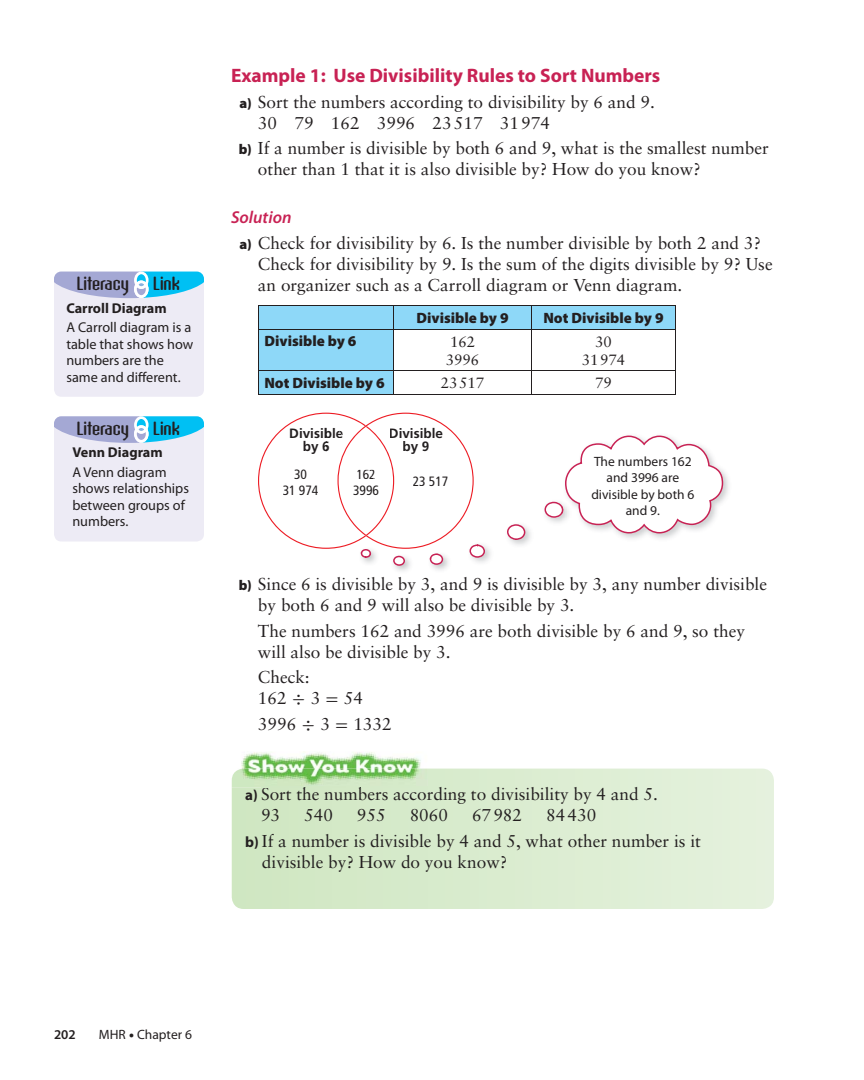
<style>
.page{position:relative;width:864px;height:1080px;background:#fff}
.page>*{position:absolute;margin:0;border:0;box-sizing:border-box;transform-origin:0 0}
.t1{font:700 21.9px "Atomic Sans ICG";letter-spacing:-.015em;color:#231f20}
.t2{font:700 19.5px "Myriad Pro";color:#c82254}
.t3{font:17.25px/21px "Sabon";color:#231f20}
.t4{font:italic 600 17.25px "Myriad Pro";color:#c82254}
.t5{font:900 15px "Myriad Pro";color:#231f20}
.t6{font:15px/18px "Sabon";color:#231f20}
.t7{font:14.25px/16.5px "Myriad Pro";color:#231f20}
.t8{font:700 14.25px "Myriad Pro";color:#231f20}
.t9{font:13.5px/16.5px "Myriad Pro";color:#231f20;text-align:center}
.t10{font:700 13.5px/13.5px "Frutiger";color:#231f20;text-align:center}
.t11{font:condensed 13.5px/16.2px "Frutiger";color:#231f20;text-align:center}
.t12{font:600 13.5px "Myriad Pro";color:#231f20}
.s1{font-family:"Myriad Pro";font-weight:900;font-size:14.25px}
.s2{font-family:"Uni Math"}
.s3{font-family:"Myriad Pro";font-weight:700;font-size:15px}
.s4{font-weight:900}
</style>
<div class="page">
<svg style="left:258px;top:306px;width:418px;height:88px"></svg>
<hr style="left:258px;top:394px;width:418px;height:1px;background:#231f20">
<svg style="left:258px;top:413px;width:227px;height:153px"></svg>
<svg style="left:507px;top:524px;width:19px;height:16px"></svg>
<svg style="left:232px;top:769px;width:542px;height:140px;background:#daeccf"></svg>
<img style="left:231px;top:752px;width:197px;height:35px">
<img style="left:232px;top:769px;width:196px;height:18px">
<img style="left:262px;top:787px;width:166px;height:1px">
<img style="left:303px;top:787px;width:47px;height:1px">
<div style="left:54px;top:418px;width:150px;height:124px;background:#edebf5;border-radius:8px"></div>
<svg style="left:54px;top:416px;width:150px;height:27px"></svg>
<div style="left:137px;top:427px;width:9px;height:5px;background:#88b2df;border-radius:50%"></div>
<div style="left:135px;top:425px;width:12px;height:9px;border:3px solid #fff;border-radius:50%"></div>
<div style="left:54px;top:274px;width:150px;height:123px;background:#edebf5;border-radius:8px"></div>
<svg style="left:54px;top:271px;width:150px;height:28px"></svg>
<div style="left:135px;top:281px;width:12px;height:8px;border:3px solid #fff;border-radius:50%"></div>
<img style="left:619px;top:435px;width:110px;height:104px">
<svg style="left:544px;top:436px;width:179px;height:98px"></svg>
<p class="t1" style="left:77px;top:277px;width:105px">Literacy Link</p>
<p class="t8" style="left:66px;top:303px;width:102px">Carroll Diagram</p>
<p class="t7" style="left:66px;top:321px;width:128px">A Carroll diagram is a table that shows how numbers are the same and different.</p>
<p class="t1" style="left:77px;top:421px;width:105px">Literacy Link</p>
<p class="t8" style="left:72px;top:447px;width:92px">Venn Diagram</p>
<p class="t7" style="left:72px;top:465px;width:118px">A Venn diagram shows relationships between groups of numbers.</p>
<p class="t2" style="left:231px;top:68px;width:431px">Example 1: Use Divisibility Rules to Sort Numbers</p>
<p class="t3" style="left:258px;top:93px;width:398px;text-indent:-18px"><span class="s1">a)</span> Sort the numbers according to divisibility by 6 and 9.<br>30 79 162 3996 23 517 31 974</p>
<p class="t3" style="left:258px;top:139px;width:512px;text-indent:-19px"><span class="s1">b)</span> If a number is divisible by both 6 and 9, what is the smallest number other than 1 that it is also divisible by? How do you know?</p>
<p class="t4" style="left:231px;top:211px;width:62px">Solution</p>
<p class="t3" style="left:258px;top:234px;width:516px;text-indent:-18px"><span class="s1">a)</span> Check for divisibility by 6. Is the number divisible by both 2 and 3?<br>Check for divisibility by 9. Is the sum of the digits divisible by 9? Use an organizer such as a Carroll diagram or Venn diagram.</p>
<p class="t5" style="left:416px;top:313px;width:94px">Divisible by 9</p>
<p class="t5" style="left:543px;top:313px;width:122px">Not Divisible by 9</p>
<p class="t5" style="left:264px;top:336px;width:94px">Divisible by 6</p>
<p class="t6" style="left:446px;top:334px;width:35px">162<br>3996</p>
<p class="t6" style="left:582px;top:334px;width:45px;text-align:center">30<br>31 974</p>
<p class="t5" style="left:264px;top:377px;width:122px">Not Divisible by 6</p>
<p class="t6" style="left:441px;top:375px;width:45px">23 517</p>
<p class="t6" style="left:595px;top:375px;width:18px">79</p>
<p class="t10" style="left:289px;top:427px;width:56px">Divisible by 6</p>
<p class="t10" style="left:389px;top:427px;width:56px">Divisible by 9</p>
<p class="t11" style="left:283px;top:467px;width:37px">30<br>31 974</p>
<p class="t11" style="left:413px;top:474px;width:37px">23 517</p>
<p class="t9" style="left:591px;top:454px;width:105px">The numbers 162 and 3996 are divisible by both 6 and 9.</p>
<p class="t11" style="left:353px;top:467px;width:27px;text-align:left">162<br>3996</p>
<p class="t3" style="left:258px;top:575px;width:511px;text-indent:-19px"><span class="s1">b)</span> Since 6 is divisible by 3, and 9 is divisible by 3, any number divisible by both 6 and 9 will also be divisible by 3.</p>
<p class="t3" style="left:258px;top:622px;width:488px">The numbers 162 and 3996 are both divisible by 6 and 9, so they will also be divisible by 3.</p>
<p class="t3" style="left:258px;top:668px;width:106px">Check:<br>162 <span class="s2">÷</span> 3 <span class="s2">=</span> 54</p>
<p class="t3" style="left:258px;top:715px;width:135px">3996 <span class="s2">÷</span> 3 <span class="s2">=</span> 1332</p>
<p class="t3" style="left:261px;top:785px;width:398px;text-indent:-16px"><span class="s3">a)</span> Sort the numbers according to divisibility by 4 and 5.<br>93</p>
<p class="t3" style="left:245px;top:804px;width:457px;line-height:25.5px;text-indent:301px">84 430<br><span class="s3">b)</span> If a number is divisible by 4 and 5, what other number is it</p>
<p class="t3" style="left:262px;top:853px;width:247px">divisible by? How do you know?</p>
<p class="t3" style="left:304px;top:806px;width:30px">540</p>
<p class="t3" style="left:357px;top:806px;width:30px">955</p>
<p class="t3" style="left:410px;top:806px;width:40px">8060</p>
<p class="t3" style="left:472px;top:806px;width:52px">67 982</p>
<p class="t12" style="left:54px;top:1030px;width:23px">202</p>
<p class="t9" style="left:99px;top:1028px;width:95px">MHR <span class="s4">•</span> Chapter 6</p>
</div>
